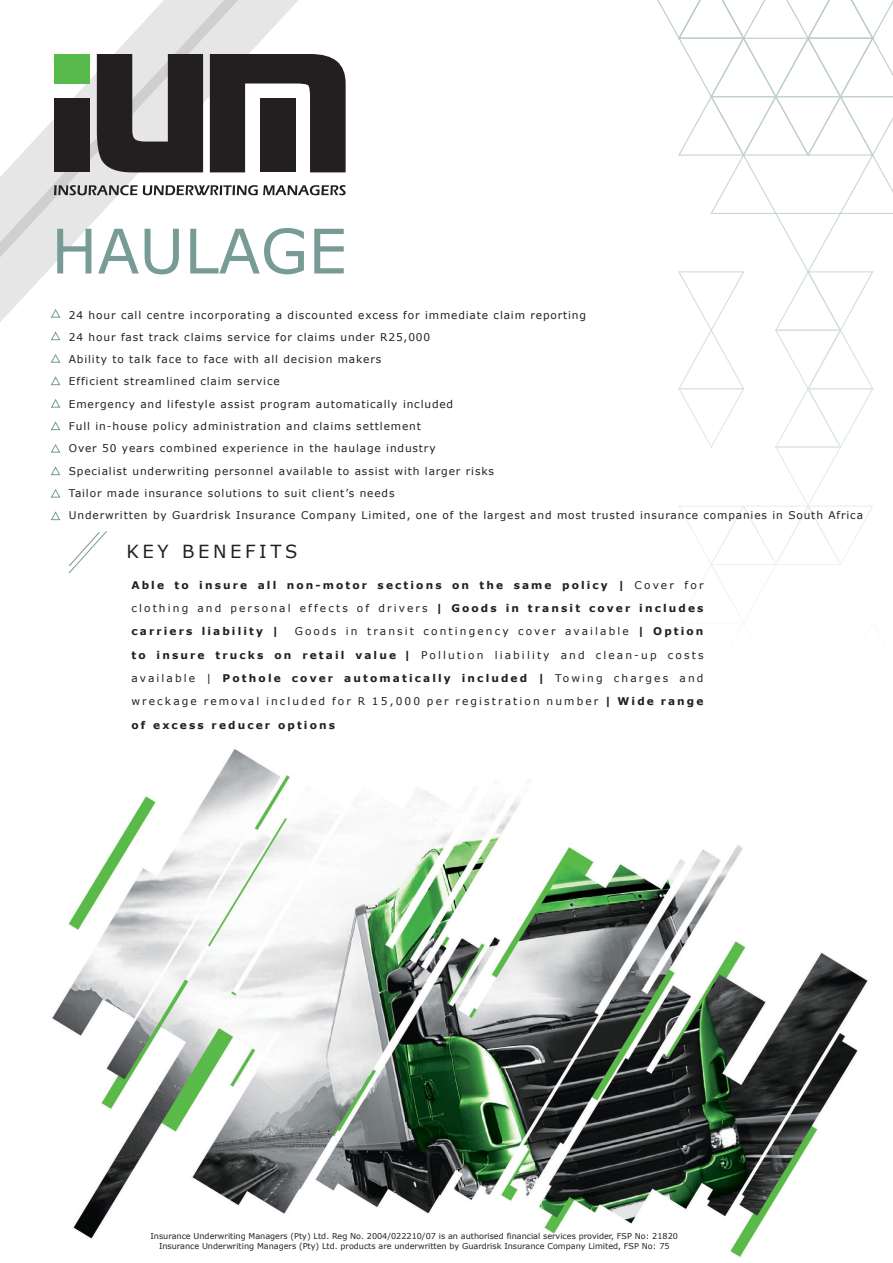
<style>
.page{position:relative;width:893px;height:1263px;background:#fff}
.page>*{position:absolute;margin:0;border:0;box-sizing:border-box;transform-origin:0 0}
.t1{font:61.5px "Verdana";color:#789c95}
.t2{font:18px "Verdana";letter-spacing:.2em;color:#231f20}
.About_us_paragraph{font:10.65px/23.4px "Verdana";letter-spacing:.08em;color:#231f20;text-align:justify}
.About_us_paragraph-2{font:700 10.65px/23.4px "Verdana";letter-spacing:.2em;color:#231f20;text-align:justify}
.t3{font:8.1px/9.8px "Verdana";color:#231f20;text-align:center}
.s1{font-weight:400}
.s2{font-weight:700}
</style>
<div class="page">
<img style="left:52px;top:749px;width:816px;height:509px">
<svg style="left:657px;top:0;width:236px;height:608px"></svg>
<svg style="left:0;top:0;width:335px;height:521px"></svg>
<svg style="left:210px;top:54px;width:136px;height:118px"></svg>
<svg style="left:97px;top:54px;width:106px;height:118px;background:#545152"></svg>
<div style="left:54px;top:99px;width:36px;height:73px;background:#231f20"></div>
<div style="left:54px;top:54px;width:36px;height:30px;background:#58ba4a"></div>
<svg style="left:54px;top:185px;width:292px;height:10px"></svg>
<svg style="left:68px;top:531px;width:39px;height:43px"></svg>
<svg style="left:51px;top:309px;width:9px;height:9px"></svg>
<svg style="left:51px;top:332px;width:9px;height:8px"></svg>
<svg style="left:51px;top:354px;width:9px;height:9px"></svg>
<svg style="left:51px;top:377px;width:9px;height:8px"></svg>
<svg style="left:51px;top:399px;width:9px;height:9px"></svg>
<svg style="left:51px;top:422px;width:9px;height:8px"></svg>
<svg style="left:51px;top:444px;width:9px;height:9px"></svg>
<svg style="left:51px;top:467px;width:9px;height:8px"></svg>
<svg style="left:51px;top:489px;width:9px;height:8px"></svg>
<svg style="left:51px;top:512px;width:9px;height:8px"></svg>
<p class="t1" style="left:51px;top:212px;width:297px">HAULAGE</p>
<p class="About_us_paragraph" style="left:69px;top:303px;width:519px">24 hour call centre incorporating a discounted excess for immediate claim reporting</p>
<p class="About_us_paragraph" style="left:69px;top:325px;width:363px">24 hour fast track claims service for claims under R25,000</p>
<p class="About_us_paragraph" style="left:69px;top:347px;width:314px">Ability to talk face to face with all decision makers</p>
<p class="About_us_paragraph" style="left:69px;top:369px;width:212px">Efficient streamlined claim service</p>
<p class="About_us_paragraph" style="left:69px;top:392px;width:386px">Emergency and lifestyle assist program automatically included</p>
<p class="About_us_paragraph" style="left:69px;top:414px;width:354px">Full in-house policy administration and claims settlement</p>
<p class="About_us_paragraph" style="left:69px;top:436px;width:368px">Over 50 years combined experience in the haulage industry</p>
<p class="About_us_paragraph" style="left:69px;top:459px;width:427px">Specialist underwriting personnel available to assist with larger risks</p>
<p class="About_us_paragraph" style="left:69px;top:481px;width:327px">Tailor made insurance solutions to suit client’s needs</p>
<p class="About_us_paragraph" style="left:69px;top:503px;width:796px">Underwritten by Guardrisk Insurance Company Limited, one of the largest and most trusted insurance companies in South Africa</p>
<p class="t2" style="left:126px;top:540px;width:172px">KEY BENEFITS</p>
<p class="About_us_paragraph-2" style="left:131px;top:573px;width:574px">Able to insure all non-motor sections on the same policy | <span class="s1">Cover for clothing and personal effects of drivers</span> | Goods in transit cover includes carriers liability |</p>
<p class="About_us_paragraph" style="left:131px;top:619px;width:574px;text-indent:163px">Goods in transit contingency cover available <span class="s2">| Option to insure trucks on retail value |</span> Pollution liability and clean-up costs available | <span class="s2">Pothole cover automatically included |</span> Towing charges and wreckage removal included for R 15,000 per registration number <span class="s2">| Wide range of excess reducer options</span></p>
<p class="t3" style="left:151px;top:1231px;width:529px">Insurance Underwriting Managers (Pty) Ltd. Reg No. 2004/022210/07 is an authorised financial services provider, FSP No: 21820<br>Insurance Underwriting Managers (Pty) Ltd. products are underwritten by Guardrisk Insurance Company Limited, FSP No: 75</p>
</div>
